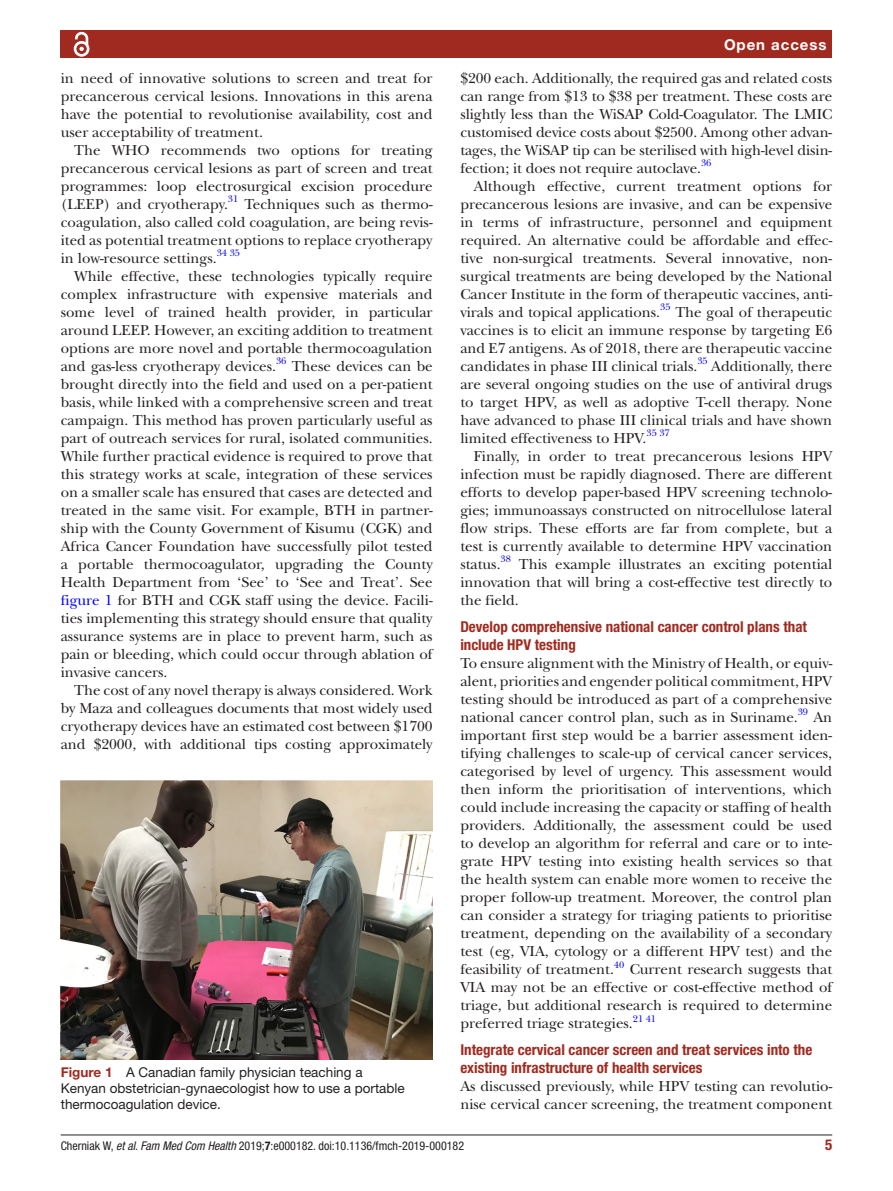
<style>
.page{position:relative;width:893px;height:1191px;background:#fff}
.page>*{position:absolute;margin:0;border:0;box-sizing:border-box;transform-origin:0 0}
.t1{font:15px/18px "New Baskerville";color:#231f20;text-align:justify}
.t2{font:700 condensed 15px/18px "Helvetica Neue LT Std";color:#a02a1f}
.t3{font:700 15px "Helvetica Neue LT Std";letter-spacing:.065em;color:#fff}
.t4{font:13.5px/16.2px "Helvetica Neue LT Std";color:#231f20}
.t5{font:condensed 12px "Helvetica Neue LT Std";color:#231f20}
.t6{font:9.9px "New Baskerville";color:#00f}
.s1{color:#00f}
.s2{font-weight:700;color:#a02a1f}
.s3{font-style:italic}
.s4{font-weight:700}
</style>
<div class="page">
<hr style="left:61px;top:1134px;width:771px;height:1px;background:#231f20">
<div style="left:61px;top:31px;width:771px;height:27px;background:#a02a1f"></div>
<svg style="left:73px;top:31px;width:17px;height:26px"></svg>
<img style="left:61px;top:780px;width:372px;height:279px">
<p class="t1" style="left:61px;top:69px;width:373px">in need of innovative solutions to screen and treat for precancerous cervical lesions. Innovations in this arena have the potential to revolutionise availability, cost and user acceptability of treatment.</p>
<p class="t1" style="left:61px;top:141px;width:373px;text-indent:14px">The WHO recommends two options for treating precancerous cervical lesions as part of screen and treat programmes: loop electrosurgical excision procedure (LEEP) and cryotherapy.</p>
<p class="t6" style="left:228px;top:193px;width:12px">31</p>
<p class="t1" style="left:61px;top:195px;width:373px;text-indent:184px">Techniques such as thermo&shy;coagulation, also called cold coagulation, are being revis&shy;ited as potential treatment options to replace cryotherapy in low-resource settings.</p>
<p class="t6" style="left:217px;top:247px;width:25px">34 35</p>
<p class="t1" style="left:61px;top:267px;width:373px;text-indent:14px">While effective, these technologies typically require complex infrastructure with expensive materials and some level of trained health provider, in particular around LEEP. However, an exciting addition to treatment options are more novel and portable thermocoagulation and gas-less cryotherapy devices.</p>
<p class="t6" style="left:276px;top:355px;width:12px">36</p>
<p class="t1" style="left:61px;top:357px;width:373px;text-indent:231px">These devices can be brought directly into the field and used on a per-patient basis, while linked with a comprehensive screen and treat campaign. This method has proven particularly useful as part of outreach services for rural, isolated communities.<br>While further practical evidence is required to prove that this strategy works at scale, integration of these services on a smaller scale has ensured that cases are detected and treated in the same visit. For example, BTH in partner&shy;ship with the County Government of Kisumu (CGK) and Africa Cancer Foundation have successfully pilot tested a portable thermocoagulator, upgrading the County Health Department from ‘See’ to ‘See and Treat’. See <span class="s1">figure 1</span> for BTH and CGK staff using the device. Facili&shy;ties implementing this strategy should ensure that quality assurance systems are in place to prevent harm, such as pain or bleeding, which could occur through ablation of invasive cancers.</p>
<p class="t1" style="left:61px;top:681px;width:373px;text-indent:14px">The cost of any novel therapy is always considered. Work by Maza and colleagues documents that most widely used cryotherapy devices have an estimated cost between $1700 and $2000, with additional tips costing approximately</p>
<p class="t4" style="left:61px;top:1063px;width:346px"><span class="s2">Figure 1</span> A Canadian family physician teaching a<br>Kenyan obstetrician-gynaecologist how to use a portable thermocoagulation device.</p>
<p class="t3" style="left:724px;top:35px;width:104px">Open access</p>
<p class="t1" style="left:460px;top:69px;width:373px">$200 each. Additionally, the required gas and related costs can range from $13 to $38 per treatment. These costs are slightly less than the WiSAP Cold-Coagulator. The LMIC customised device costs about $2500. Among other advan&shy;tages, the WiSAP tip can be sterilised with high-level disin&shy;fection; it does not require autoclave.</p>
<p class="t6" style="left:701px;top:157px;width:12px">36</p>
<p class="t1" style="left:460px;top:177px;width:373px;text-indent:14px">Although effective, current treatment options for precancerous lesions are invasive, and can be expensive in terms of infrastructure, personnel and equipment required. An alternative could be affordable and effec&shy;tive non-surgical treatments. Several innovative, non&shy;surgical treatments are being developed by the National Cancer Institute in the form of therapeutic vaccines, anti&shy;virals and topical applications.</p>
<p class="t6" style="left:660px;top:301px;width:12px">35</p>
<p class="t1" style="left:460px;top:303px;width:373px;text-indent:215px">The goal of therapeutic vaccines is to elicit an immune response by targeting E6 and E7 antigens. As of 2018, there are therapeutic vaccine candidates in phase III clinical trials.</p>
<p class="t6" style="left:697px;top:355px;width:12px">35</p>
<p class="t1" style="left:460px;top:357px;width:373px;text-indent:251px">Additionally, there are several ongoing studies on the use of antiviral drugs to target HPV, as well as adoptive T-cell therapy. None have advanced to phase III clinical trials and have shown limited effectiveness to HPV.<sup>35</sup> <sup>37</sup></p>
<p class="t1" style="left:460px;top:447px;width:373px;text-indent:14px">Finally, in order to treat precancerous lesions HPV infection must be rapidly diagnosed. There are different efforts to develop paper-based HPV screening technolo&shy;gies; immunoassays constructed on nitrocellulose lateral flow strips. These efforts are far from complete, but a test is currently available to determine HPV vaccination status.</p>
<p class="t6" style="left:501px;top:553px;width:12px">38</p>
<p class="t1" style="left:460px;top:555px;width:373px;text-indent:58px">This example illustrates an exciting potential innovation that will bring a cost-effective test directly to the field.</p>
<p class="t2" style="left:460px;top:617px;width:348px">Develop comprehensive national cancer control plans that include HPV testing</p>
<p class="t1" style="left:460px;top:654px;width:373px">To ensure alignment with the Ministry of Health, or equiv&shy;alent, priorities and engender political commitment, HPV testing should be introduced as part of a comprehensive national cancer control plan, such as in Suriname.</p>
<p class="t6" style="left:798px;top:706px;width:12px">39</p>
<p class="t1" style="left:460px;top:708px;width:373px;text-indent:353px">An important first step would be a barrier assessment iden&shy;tifying challenges to scale-up of cervical cancer services, categorised by level of urgency. This assessment would then inform the prioritisation of interventions, which could include increasing the capacity or staffing of health providers. Additionally, the assessment could be used to develop an algorithm for referral and care or to inte&shy;grate HPV testing into existing health services so that the health system can enable more women to receive the proper follow-up treatment. Moreover, the control plan can consider a strategy for triaging patients to prioritise treatment, depending on the availability of a secondary test (eg, VIA, cytology or a different HPV test) and the feasibility of treatment.</p>
<p class="t6" style="left:614px;top:958px;width:12px">40</p>
<p class="t1" style="left:460px;top:960px;width:373px;text-indent:169px">Current research suggests that VIA may not be an effective or cost-effective method of triage, but additional research is required to determine preferred triage strategies.</p>
<p class="t6" style="left:633px;top:1012px;width:25px">21 41</p>
<p class="t2" style="left:460px;top:1040px;width:353px">Integrate cervical cancer screen and treat services into the existing infrastructure of health services</p>
<p class="t1" style="left:460px;top:1077px;width:373px">As discussed previously, while HPV testing can revolutio&shy;nise cervical cancer screening, the treatment component</p>
<p class="t5" style="left:61px;top:1138px;width:405px">Cherniak W, <span class="s3">et al</span>. <span class="s3">Fam Med Com Health</span> 2019;<span class="s4">7</span>:e000182. doi:10.1136/fmch-2019-000182</p>
<p class="t2" style="left:825px;top:1135px;width:9px">5</p>
</div>
